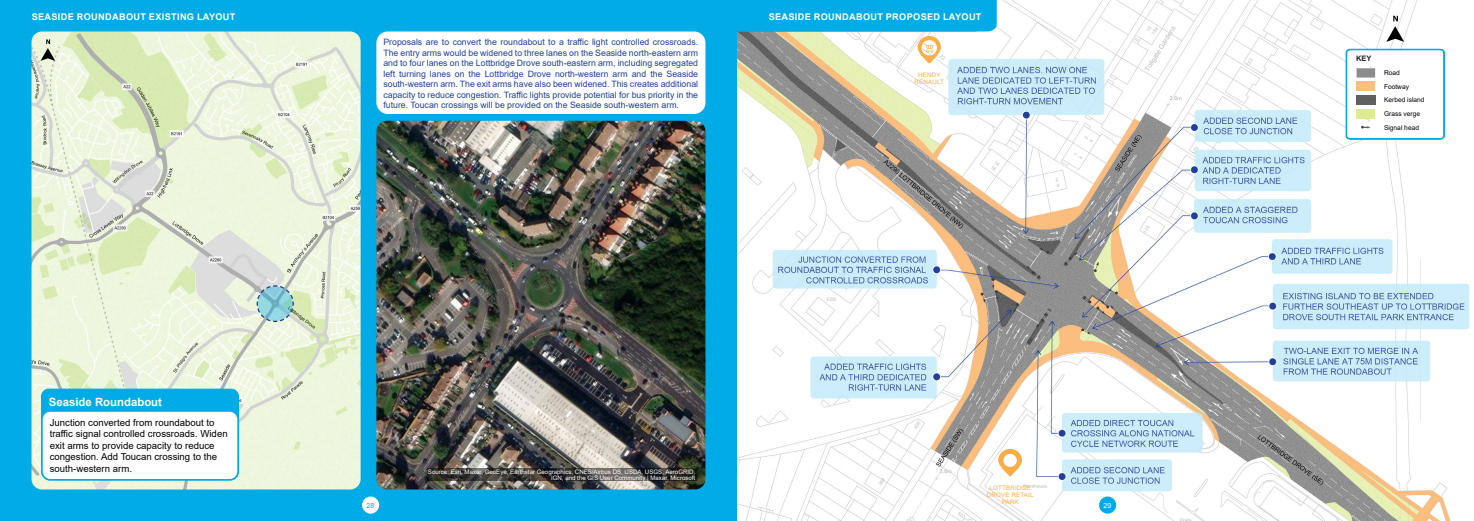
<style>
.page{position:relative;width:1474px;height:521px;background:#fff}
.page>*{position:absolute;margin:0;border:0;box-sizing:border-box;transform-origin:0 0}
.t1{font:700 11.38px "Arial";color:#fff}
.t2{font:9.62px/11.5px "Arial";color:#000}
.t3{font:700 9.19px "Arial";letter-spacing:.035em;color:#fff}
.t4{font:8.75px/10.5px "Arial";color:#21409a;text-align:justify}
.t5{font:700 7.52px "Arial";color:#241f21}
.t6{font:7px "Arial";color:#00abe6}
.t7{font:7px "Arial";color:#fff}
.t8{font:6.65px/13.7px "Arial";color:#000}
.t9{font:6.12px/6.1px "Arial";color:#fff;text-align:right}
.t10{font:6.12px/7.4px "Arial";letter-spacing:.035em;color:#fcad48;text-align:center}
</style>
<div class="page">
<div style="left:0;top:0;width:737px;height:521px;background:#00abe6"></div>
<div style="left:362px;top:496px;width:17px;height:18px;background:#fff;border-radius:50%"></div>
<img style="left:737px;top:0;width:732px;height:521px">
<svg style="left:1345px;top:16px;width:111px;height:124px"></svg>
<svg style="left:998px;top:449px;width:24px;height:27px"></svg>
<div style="left:1099px;top:496px;width:17px;height:18px;background:#00abe6;border-radius:50%"></div>
<img style="left:32px;top:32px;width:328px;height:457px">
<svg style="left:41px;top:39px;width:14px;height:22px"></svg>
<svg style="left:256px;top:285px;width:38px;height:38px"></svg>
<div style="left:377px;top:32px;width:327px;height:81px;background:#fff;border-radius:10px"></div>
<div style="left:376px;top:32px;width:329px;height:82px;border:2px solid #fff;border-radius:10px"></div>
<svg style="left:737px;top:0;width:259px;height:64px"></svg>
<img style="left:376px;top:121px;width:329px;height:368px">
<svg style="left:427px;top:468px;width:269px;height:13px;background:#3b3936"></svg>
<div style="left:41px;top:389px;width:198px;height:48px;background:#00abe6;border-radius:8px"></div>
<div style="left:42px;top:411px;width:196px;height:69px;background:#fff;border-radius:8px"></div>
<div style="left:41px;top:410px;width:198px;height:71px;border:2px solid #00abe6;border-radius:8px"></div>
<p class="t3" style="left:32px;top:10px;width:205px">SEASIDE ROUNDABOUT EXISTING LAYOUT</p>
<h1 class="t1" style="left:49px;top:394px;width:115px">Seaside Roundabout</h1>
<p class="t2" style="left:50px;top:416px;width:179px">Junction converted from roundabout to traffic signal controlled crossroads. Widen exit arms to provide capacity to reduce congestion. Add Toucan crossing to the south-western arm.</p>
<p class="t4" style="left:383px;top:37px;width:316px">Proposals are to convert the roundabout to a traffic light controlled crossroads.<br>The entry arms would be widened to three lanes on the Seaside north-eastern arm and to four lanes on the Lottbridge Drove south-eastern arm, including segregated left turning lanes on the Lottbridge Drove north-western arm and the Seaside south-western arm. The exit arms have also been widened. This creates additional capacity to reduce congestion. Traffic lights provide potential for bus priority in the future. Toucan crossings will be provided on the Seaside south-western arm.</p>
<p class="t3" style="left:768px;top:10px;width:214px">SEASIDE ROUNDABOUT PROPOSED LAYOUT</p>
<p class="t10" style="left:914px;top:71px;width:31px">HENDY<br>RENAULT</p>
<p class="t6" style="left:366px;top:500px;width:9px">28</p>
<p class="t9" style="left:428px;top:468px;width:269px">Source: Esri, Maxar, GeoEye, Earthstar Geographics, CNES/Airbus DS, USDA, USGS, AeroGRID,<br>IGN, and the GIS User Community | Maxar, Microsoft</p>
<p class="t10" style="left:986px;top:484px;width:48px">LOTTBRIDGE<br>DROVE RETAIL<br>PARK</p>
<p class="t7" style="left:1103px;top:500px;width:9px">29</p>
<p class="t5" style="left:1355px;top:53px;width:17px">KEY</p>
<p class="t8" style="left:1383px;top:66px;width:42px">Road<br>Footway<br>Kerbed island<br>Grass verge<br>Signal head</p>
</div>
